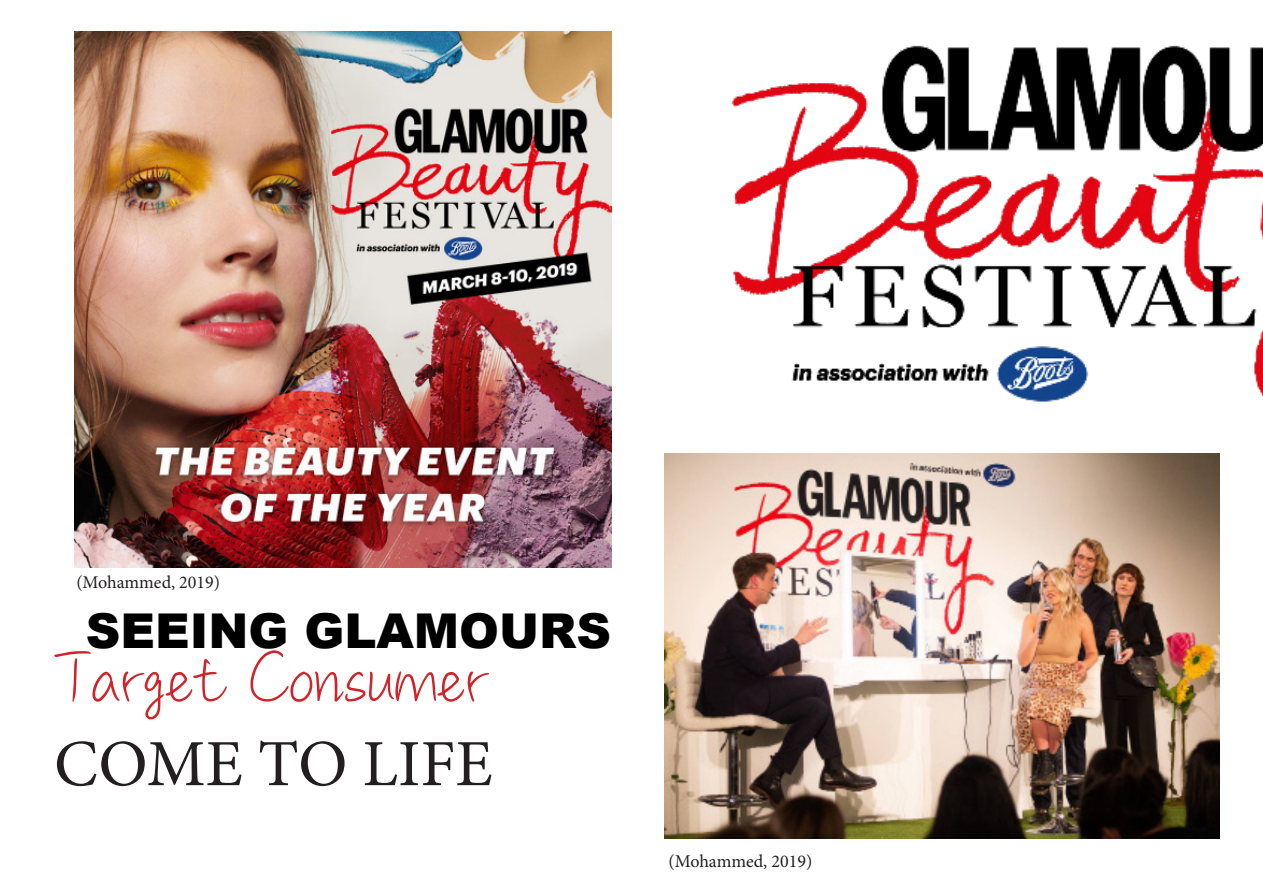
<style>
.page{position:relative;width:1263px;height:893px;background:#fff}
.page>*{position:absolute;margin:0;border:0;box-sizing:border-box;transform-origin:0 0}
.t1{font:76.5px "M Ling Wai Medium SC";color:#d1232a}
.t2{font:66px "Minion Pro";color:#231f20}
.t3{font:900 48px "Arial";color:#000}
.t4{font:18px "Minion Pro";color:#231f20}
</style>
<div class="page">
<img style="left:731px;top:45px;width:532px;height:357px">
<img style="left:74px;top:31px;width:537px;height:537px">
<img style="left:664px;top:454px;width:555px;height:384px">
<p class="t4" style="left:76px;top:570px;width:145px">(Mohammed, 2019)</p>
<p class="t3" style="left:86px;top:596px;width:527px">SEEING GLAMOURS</p>
<p class="t1" style="left:54px;top:622px;width:435px">Target Consumer</p>
<p class="t2" style="left:54px;top:720px;width:440px">COME TO LIFE</p>
<p class="t4" style="left:668px;top:849px;width:145px">(Mohammed, 2019)</p>
</div>
